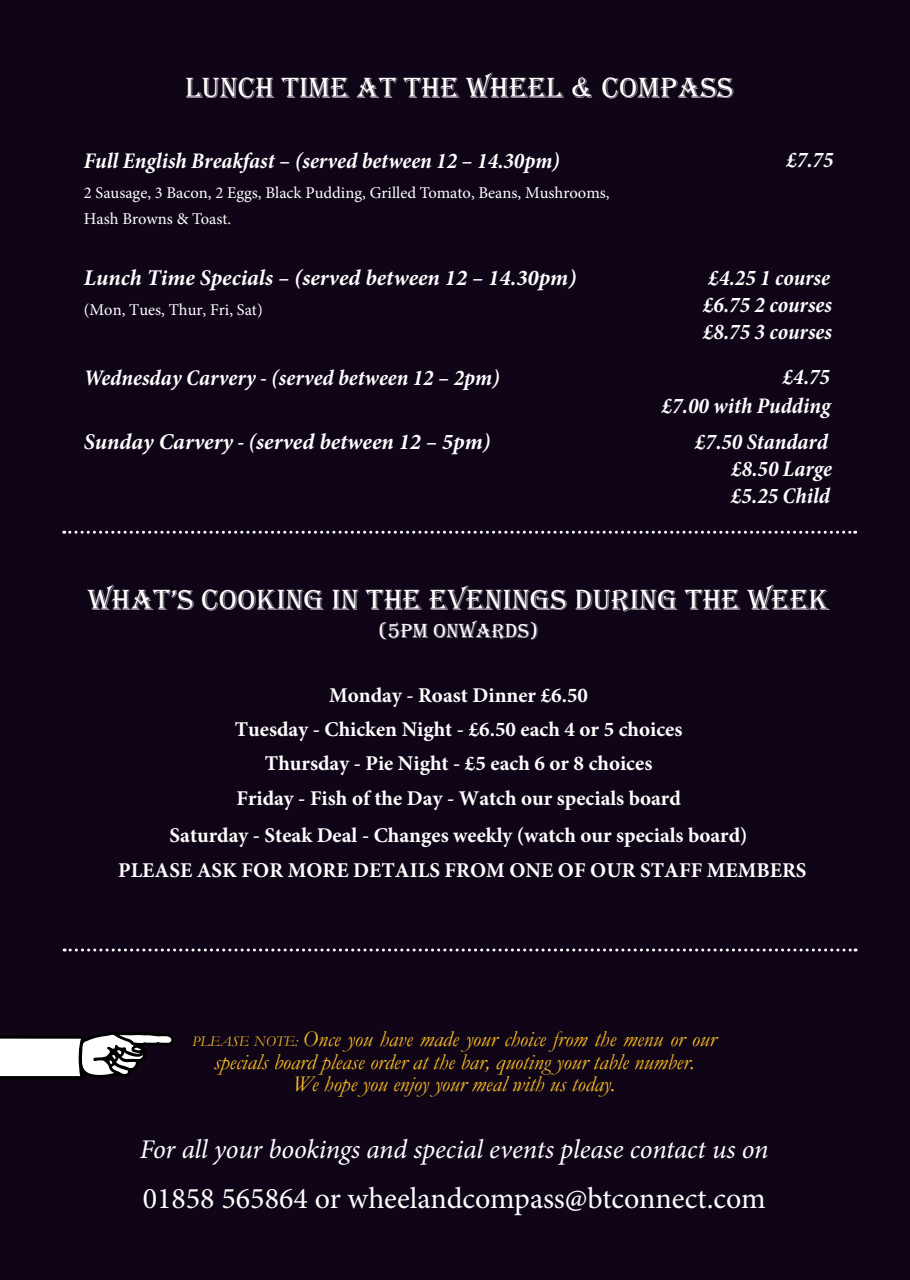
<style>
.page{position:relative;width:910px;height:1280px;background:#100517}
.page>*{position:absolute;margin:0;border:0;box-sizing:border-box;transform-origin:0 0}
.t1{font:30px "Algerian";color:#fff}
.t2{font:30px "Minion Pro";color:#fff}
.t3{font:italic 27px "Minion Pro";letter-spacing:-.005em;color:#fff}
.t4{font:italic 700 condensed 22.5px/27.2px "Minion Pro";color:#fff}
.t5{font:italic 22.5px/22.5px "Garamond";color:#fabc25;text-align:center}
.t6{font:italic 700 22.5px "Minion Pro";color:#fff}
.t7{font:700 21px/34.3px "Minion Pro";color:#fff;text-align:center}
.t8{font:21px "Algerian";color:#fff}
.t9{font:16.5px/26.8px "Minion Pro";color:#fff}
.s1{font-stretch:condensed}
.s2{font-size:15px}
</style>
<div class="page">
<svg style="left:0;top:1032px;width:174px;height:48px"></svg>
<svg style="left:64px;top:531px;width:792px;height:3px"></svg>
<svg style="left:64px;top:948px;width:792px;height:3px"></svg>
<p class="t1" style="left:186px;top:72px;width:550px">LUNCH TIME AT THE WHEEL &amp; COMPASS</p>
<p class="t4" style="left:84px;top:147px;width:477px">Full English Breakfast – (served between 12 – 14.30pm)</p>
<p class="t9" style="left:84px;top:179px;width:527px">2 Sausage, 3 Bacon, 2 Eggs, Black Pudding, Grilled Tomato, Beans, Mushrooms,<br>Hash Browns &amp; Toast.</p>
<p class="t4" style="left:786px;top:146px;width:49px">£7.75</p>
<p class="t6" style="left:84px;top:262px;width:494px">Lunch Time Specials – (served between 12 – 14.30pm)</p>
<p class="t9" style="left:84px;top:296px;width:180px">(Mon, Tues, Thur, Fri, Sat)</p>
<p class="t4" style="left:84px;top:364px;width:417px">Wednesday Carvery - (served between 12 – 2pm)</p>
<p class="t6" style="left:84px;top:426px;width:408px">Sunday Carvery <span class="s1">- (</span>served between 12 – 5pm<span class="s1">)</span></p>
<p class="t4" style="left:709px;top:264px;width:123px">£4.25 1 course</p>
<p class="t4" style="left:703px;top:291px;width:130px">£6.75 2 courses £8.75 3 courses</p>
<p class="t4" style="left:662px;top:363px;width:170px;line-height:28.3px;text-align:right">£4.75<br>£7.00 with Pudding</p>
<p class="t4" style="left:731px;top:428px;width:102px;text-indent:-36px">£7.50 Standard £8.50 Large £5.25 Child</p>
<p class="t1" style="left:88px;top:583px;width:742px">WHAT’S COOKING IN THE EVENINGS DURING THE WEEK</p>
<p class="t8" style="left:378px;top:619px;width:162px">(5PM ONWARDS)</p>
<p class="t7" style="left:235px;top:678px;width:449px">Monday - Roast Dinner £6.50<br>Tuesday - Chicken Night - £6.50 each 4 or 5 choices Thursday - Pie Night - £5 each 6 or 8 choices Friday - Fish of the Day - Watch our specials board</p>
<p class="t7" style="left:118px;top:817px;width:690px;line-height:35.1px">Saturday - Steak Deal - Changes weekly (watch our specials board)<br>PLEASE ASK FOR MORE DETAILS FROM ONE OF OUR STAFF MEMBERS</p>
<p class="t5" style="left:192px;top:1028px;width:526px"><span class="s2">PLEASE NOTE:</span> Once you have made your choice from the menu or our specials board please order at the bar, quoting your table number.<br>We hope you enjoy your meal with us today.</p>
<p class="t3" style="left:140px;top:1131px;width:630px">For all your bookings and special events please contact us on</p>
<p class="t2" style="left:143px;top:1178px;width:625px">01858 565864 or wheelandcompass@btconnect.com</p>
</div>
